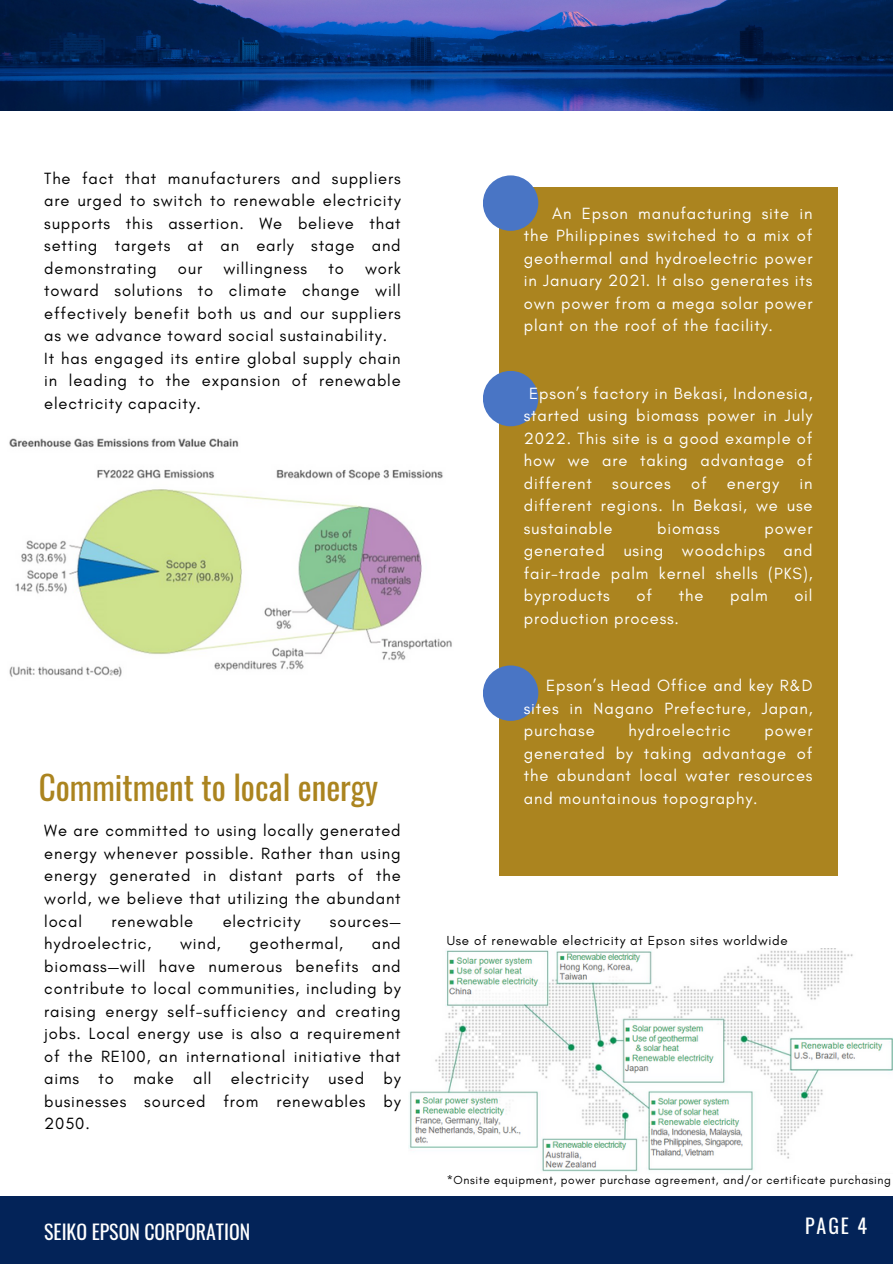
<style>
.page{position:relative;width:893px;height:1264px;background:#fff}
.page>*{position:absolute;margin:0;border:0;box-sizing:border-box;transform-origin:0 0}
.t1{font:33.15px "Oswald";color:#ab841f}
.t2{font:19.8px "Oswald";color:#fff}
.t3{font:16.5px/22.5px "Glacial Indifference";letter-spacing:.05em;color:#000;text-align:justify}
.t4{font:16.5px/22.5px "Glacial Indifference";letter-spacing:.05em;color:#fff;text-align:justify}
.t5{font:13.35px "Glacial Indifference";letter-spacing:.05em;color:#000}
.t6{font:11.85px "Glacial Indifference";letter-spacing:.05em;color:#000}
</style>
<div class="page">
<div style="left:499px;top:187px;width:338px;height:688px;background:#ab841f"></div>
<img style="left:0;top:0;width:892px;height:110px">
<div style="left:483px;top:175px;width:55px;height:56px;background:#4975c5;border-radius:50%"></div>
<div style="left:483px;top:371px;width:55px;height:55px;background:#4975c5;border-radius:50%"></div>
<div style="left:483px;top:665px;width:55px;height:56px;background:#4975c5;border-radius:50%"></div>
<img style="left:9px;top:438px;width:443px;height:239px">
<img style="left:409px;top:948px;width:483px;height:224px">
<div style="left:0;top:1195px;width:892px;height:68px;background:#032358"></div>
<p class="t3" style="left:44px;top:167px;width:358px">The fact that manufacturers and suppliers are urged to switch to renewable electricity supports this assertion. We believe that setting targets at an early stage and demonstrating</p>
<p class="t3" style="left:44px;top:257px;width:358px;text-indent:321px">work toward solutions to climate change will effectively benefit both us and our suppliers as we advance toward social sustainability.</p>
<p class="t3" style="left:44px;top:347px;width:358px">It has engaged its entire global supply chain in leading to the expansion of renewable electricity capacity.</p>
<p class="t3" style="left:178px;top:257px;width:26px">our</p>
<p class="t3" style="left:223px;top:257px;width:85px">willingness</p>
<p class="t3" style="left:328px;top:257px;width:17px">to</p>
<p class="t1" style="left:39px;top:761px;width:341px">Commitment to local energy</p>
<p class="t3" style="left:44px;top:819px;width:358px">We are committed to using locally generated energy whenever possible. Rather than using energy generated in distant parts of the world, we believe that utilizing the abundant local</p>
<p class="t3" style="left:111px;top:909px;width:83px">renewable</p>
<p class="t3" style="left:223px;top:909px;width:79px">electricity</p>
<p class="t3" style="left:330px;top:909px;width:72px">sources—</p>
<p class="t3" style="left:44px;top:932px;width:108px">hydroelectric,</p>
<p class="t3" style="left:180px;top:932px;width:42px">wind,</p>
<p class="t3" style="left:249px;top:932px;width:95px">geothermal,</p>
<p class="t3" style="left:44px;top:932px;width:358px;text-indent:327px">and biomass—will have numerous benefits and contribute to local communities, including by raising energy self-sufficiency and creating jobs. Local energy use is also a requirement of the RE100, an international initiative that aims to make all electricity used by businesses sourced from renewables by 2050.</p>
<p class="t2" style="left:44px;top:1216px;width:207px">SEIKO EPSON CORPORATION</p>
<p class="t4" style="left:524px;top:201px;width:290px;text-indent:28px">An Epson manufacturing site in the Philippines switched to a mix of geothermal and hydroelectric power in January 2021. It also generates its own power from a mega solar power plant on the roof of the facility.</p>
<p class="t4" style="left:524px;top:381px;width:290px;text-indent:5px">Epson’s factory in Bekasi, Indonesia, started using biomass power in July 2022. This site is a good example of how we are taking advantage of different sources of energy in different regions. In Bekasi, we use sustainable</p>
<p class="t4" style="left:657px;top:516px;width:64px">biomass</p>
<p class="t4" style="left:524px;top:516px;width:290px;text-indent:241px">power generated using woodchips and fair-trade palm kernel shells (PKS), byproducts</p>
<p class="t4" style="left:636px;top:584px;width:17px">of</p>
<p class="t4" style="left:678px;top:584px;width:26px">the</p>
<p class="t4" style="left:730px;top:584px;width:39px">palm</p>
<p class="t4" style="left:794px;top:584px;width:20px">oil</p>
<p class="t4" style="left:524px;top:606px;width:157px">production process.</p>
<p class="t4" style="left:524px;top:674px;width:290px;text-indent:22px">Epson’s Head Office and key R&amp;D sites in Nagano Prefecture, Japan, purchase</p>
<p class="t4" style="left:628px;top:719px;width:104px">hydroelectric</p>
<p class="t4" style="left:524px;top:719px;width:290px;text-indent:241px">power generated by taking advantage of the abundant local water resources and mountainous topography.</p>
<p class="t5" style="left:446px;top:932px;width:342px">Use of renewable electricity at Epson sites worldwide</p>
<p class="t6" style="left:446px;top:1172px;width:446px">*Onsite equipment, power purchase agreement, and/or certificate purchasing</p>
<p class="t2" style="left:805px;top:1210px;width:64px">PAGE 4</p>
</div>
